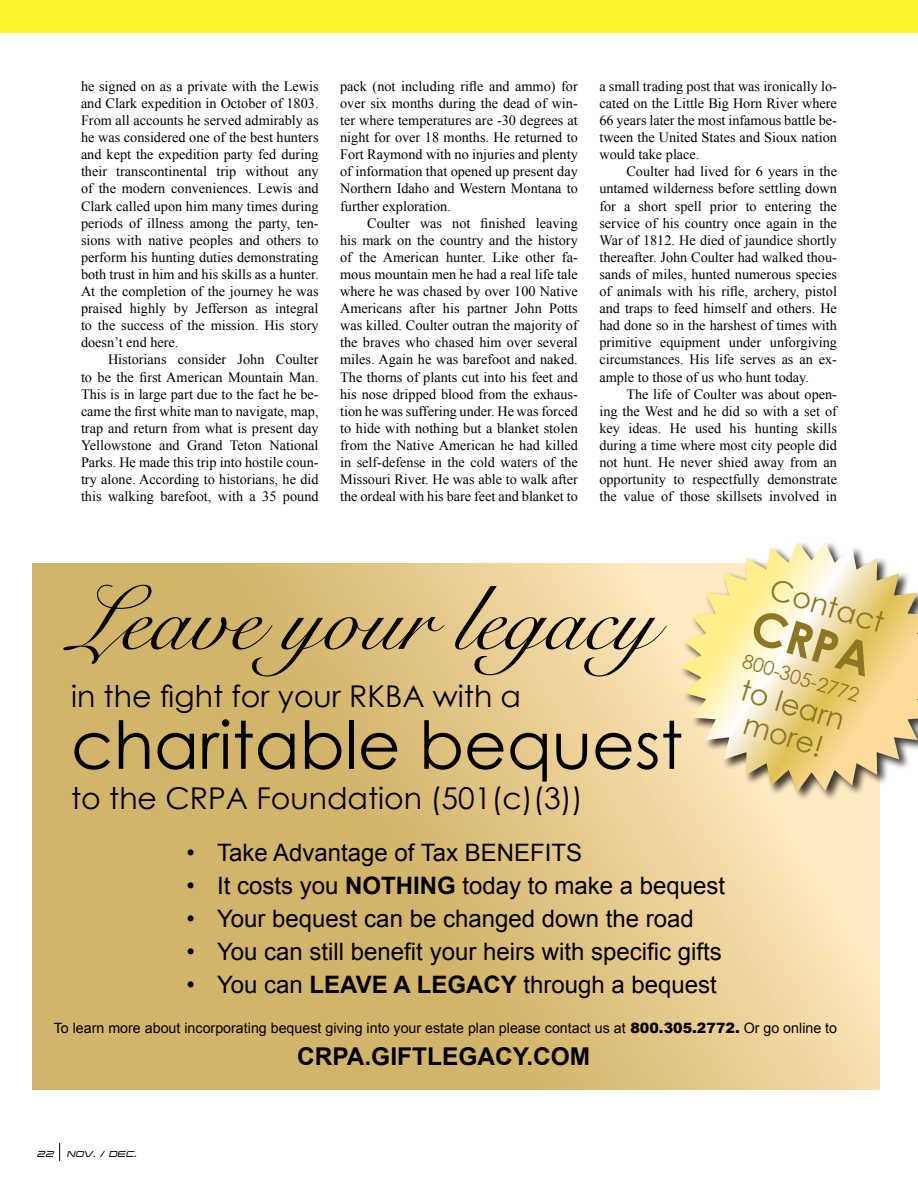
<style>
.page{position:relative;width:918px;height:1188px;background:#fff}
.page>*{position:absolute;margin:0;border:0;box-sizing:border-box;transform-origin:0 0}
.t1{font:90px "Snell Roundhand";color:#000}
.t2{font:66px "Century Gothic";color:#000}
.t3{font:700 46.5px "Century Gothic";color:#8e7723}
.t4{font:30px "Century Gothic";color:#000}
.t5{font:28.8px/31.5px "Century Gothic";color:#8e7723;text-align:center}
.t6{font:700 24.45px "Arial";color:#000}
.t7{font:24px "Arial";color:#000}
.t8{font:19.5px "Century Gothic";color:#8e7723}
.t9{font:14.25px/17.1px "Times New Roman";color:#000;text-align:justify}
.t10{font:14.25px "Arial";color:#000}
.t11{font:italic 700 8.4px "Expansiva";letter-spacing:.04em;color:#000}
.s1{font-weight:700}
.s2{font-weight:900}
</style>
<div class="page">
<svg style="left:59px;top:1143px;width:1px;height:18px"></svg>
<svg style="left:32px;top:564px;width:847px;height:526px;background:#dec180"></svg>
<div style="left:679px;top:540px;width:239px;height:262px;background:#000;opacity:.75"></div>
<svg style="left:681px;top:542px;width:237px;height:249px;background:#f0dea9"></svg>
<div style="left:0;top:0;width:918px;height:33px;background:#fff32a"></div>
<p class="t9" style="left:81px;top:77px;width:239px">he signed on as a private with the Lewis and Clark expedition in October of 1803.<br>From all accounts he served admirably as he was considered one of the best hunters and kept the expedition party fed during their transcontinental trip without any of the modern conveniences. Lewis and Clark called upon him many times during periods of illness among the party, ten&shy;sions with native peoples and others to perform his hunting duties demonstrating both trust in him and his skills as a hunter.<br>At the completion of the journey he was praised highly by Jefferson as integral to the success of the mission. His story doesn’t end here.</p>
<p class="t9" style="left:81px;top:351px;width:239px;text-indent:27px">Historians consider John Coulter to be the first American Mountain Man.<br>This is in large part due to the fact he be&shy;came the first white man to navigate, map, trap and return from what is present day Yellowstone and Grand Teton National Parks. He made this trip into hostile coun&shy;try alone. According to historians, he did this walking barefoot, with a 35 pound</p>
<p class="t9" style="left:340px;top:77px;width:239px">pack (not including rifle and ammo) for over six months during the dead of win&shy;ter where temperatures are -30 degrees at night for over 18 months. He returned to Fort Raymond with no injuries and plenty of information that opened up present day Northern Idaho and Western Montana to further exploration.</p>
<p class="t9" style="left:340px;top:214px;width:239px;text-indent:27px">Coulter was not finished leaving his mark on the country and the history of the American hunter. Like other fa&shy;mous mountain men he had a real life tale where he was chased by over 100 Native Americans after his partner John Potts was killed. Coulter outran the majority of the braves who chased him over several miles. Again he was barefoot and naked.<br>The thorns of plants cut into his feet and his nose dripped blood from the exhaus&shy;tion he was suffering under. He was forced to hide with nothing but a blanket stolen from the Native American he had killed in self-defense in the cold waters of the Missouri River. He was able to walk after the ordeal with his bare feet and blanket to</p>
<p class="t9" style="left:599px;top:77px;width:239px">a small trading post that was ironically lo&shy;cated on the Little Big Horn River where 66 years later the most infamous battle be&shy;tween the United States and Sioux nation would take place.</p>
<p class="t9" style="left:599px;top:163px;width:239px;text-indent:27px">Coulter had lived for 6 years in the untamed wilderness before settling down for a short spell prior to entering the service of his country once again in the War of 1812. He died of jaundice shortly thereafter. John Coulter had walked thou&shy;sands of miles, hunted numerous species of animals with his rifle, archery, pistol and traps to feed himself and others. He had done so in the harshest of times with primitive equipment under unforgiving circumstances. His life serves as an ex&shy;ample to those of us who hunt today.</p>
<p class="t9" style="left:599px;top:385px;width:239px;text-indent:27px">The life of Coulter was about open&shy;ing the West and he did so with a set of key ideas. He used his hunting skills during a time where most city people did not hunt. He never shied away from an opportunity to respectfully demonstrate the value of those skillsets involved in</p>
<h1 class="t1" style="left:71px;top:548px;width:586px">Leave your legacy</h1>
<h3 class="t4" style="left:71px;top:675px;width:452px">in the fight for your RKBA with a</h3>
<h2 class="t2" style="left:71px;top:699px;width:613px">charitable bequest</h2>
<h3 class="t4" style="left:71px;top:777px;width:513px">to the CRPA Foundation (501(c)(3))</h3>
<h3 class="t7" style="left:186px;top:837px;width:397px">• Take Advantage of Tax BENEFITS</h3>
<h3 class="t7" style="left:186px;top:870px;width:540px">• It costs you <span class="s1">NOTHING</span> today to make a bequest</h3>
<h3 class="t7" style="left:186px;top:903px;width:509px">• Your bequest can be changed down the road</h3>
<h3 class="t7" style="left:186px;top:936px;width:537px">• You can still benefit your heirs with specific gifts</h3>
<h3 class="t7" style="left:186px;top:969px;width:532px">• You can <span class="s1">LEAVE A LEGACY</span> through a bequest</h3>
<h3 class="t5" style="left:776px;top:573px;width:119px;rotate:17deg">Contact</h3>
<h3 class="t3" style="left:763px;top:591px;width:125px;rotate:17deg">CRPA</h3>
<h3 class="t8" style="left:747px;top:647px;width:122px;rotate:17deg">800-305-2772</h3>
<h3 class="t5" style="left:746px;top:674px;width:109px;rotate:17deg">to learn more!</h3>
<p class="t10" style="left:54px;top:1018px;width:785px">To learn more about incorporating bequest giving into your estate plan please contact us at <span class="s2">800.305.2772.</span> Or go online to</p>
<p class="t11" style="left:38px;top:1148px;width:18px">22</p>
<p class="t11" style="left:68px;top:1148px;width:71px">NOV. / DEC.</p>
<h3 class="t6" style="left:297px;top:1040px;width:295px">CRPA.GIFTLEGACY.COM</h3>
</div>
